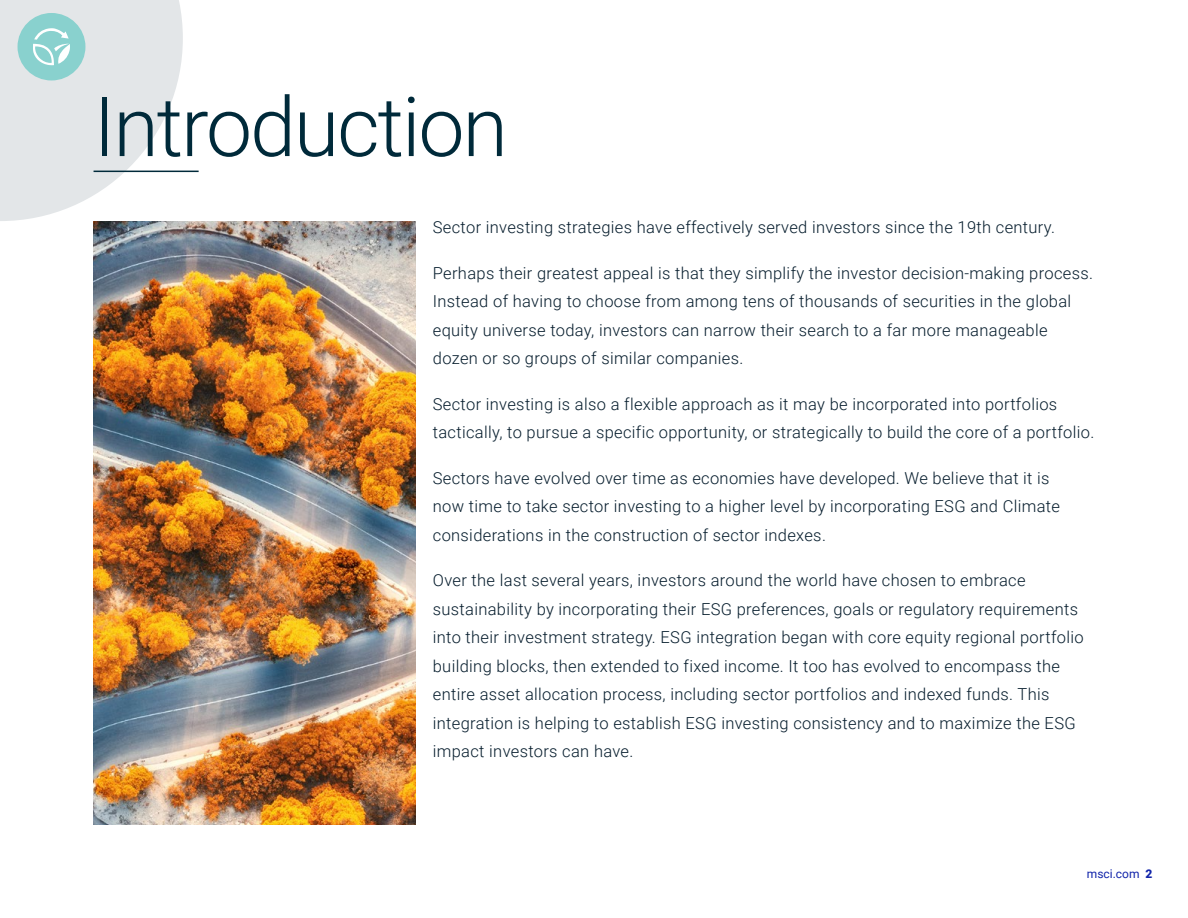
<style>
.page{position:relative;width:1188px;height:918px;background:#fff}
.page>*{position:absolute;margin:0;border:0;box-sizing:border-box;transform-origin:0 0}
.t1{font:300 82.5px "Roboto";letter-spacing:-.025em;color:#002a3a}
.t2{font:300 16.5px/28.5px "Roboto";letter-spacing:.02em;color:#051c2c}
.t3{font:12px "Roboto";color:#1225aa}
.s1{font-weight:900}
</style>
<div class="page">
<hr style="left:94px;top:171px;width:105px;height:1px;background:#002a3a">
<svg style="left:0;top:0;width:183px;height:221px"></svg>
<img style="left:94px;top:221px;width:322px;height:603px">
<h1 class="t1" style="left:94px;top:69px;width:416px">Introduction</h1>
<p class="t2" style="left:433px;top:213px;width:624px">Sector investing strategies have effectively served investors since the 19th century.</p>
<p class="t2" style="left:433px;top:258px;width:662px">Perhaps their greatest appeal is that they simplify the investor decision-making process.<br>Instead of having to choose from among tens of thousands of securities in the global equity universe today, investors can narrow their search to a far more manageable dozen or so groups of similar companies.</p>
<p class="t2" style="left:433px;top:389px;width:663px">Sector investing is also a flexible approach as it may be incorporated into portfolios tactically, to pursue a specific opportunity, or strategically to build the core of a portfolio.</p>
<p class="t2" style="left:433px;top:463px;width:629px">Sectors have evolved over time as economies have developed. We believe that it is now time to take sector investing to a higher level by incorporating ESG and Climate considerations in the construction of sector indexes.</p>
<p class="t2" style="left:433px;top:566px;width:652px">Over the last several years, investors around the world have chosen to embrace sustainability by incorporating their ESG preferences, goals or regulatory requirements into their investment strategy. ESG integration began with core equity regional portfolio building blocks, then extended to fixed income. It too has evolved to encompass the entire asset allocation process, including sector portfolios and indexed funds. This integration is helping to establish ESG investing consistency and to maximize the ESG impact investors can have.</p>
<p class="t3" style="left:1087px;top:865px;width:67px">msci.com <span class="s1">2</span></p>
</div>
